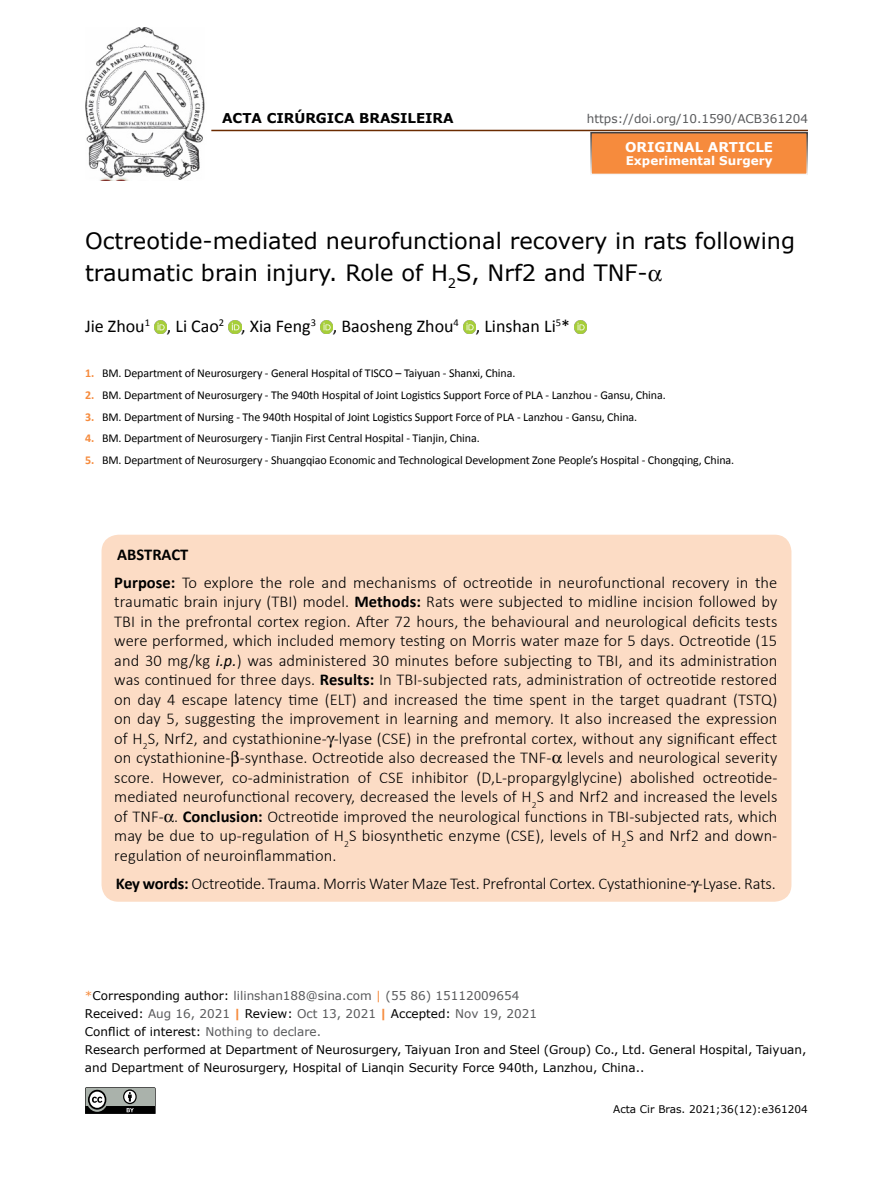
<style>
.page{position:relative;width:893px;height:1191px;background:#fff}
.page>*{position:absolute;margin:0;border:0;box-sizing:border-box;transform-origin:0 0}
.t1{font:22.5px/31.5px "Verdana";color:#000}
.t2{font:18px "Calibri";color:#000}
.t3{font:300 16.5px/19.5px "Calibri";color:#000}
.t4{font:700 13.5px "Verdana";color:#000}
.t5{font:700 13.5px "Verdana";color:#fff}
.t6{font:12px "Calibri";letter-spacing:-.01em;color:#000}
.t7{font:12px/18px "Verdana";color:#000}
.t8{font:12px "Verdana";color:#58595b}
.t9{font:700 12px "Verdana";color:#fff}
.t10{font:10.5px "Verdana";color:#000}
.s1{font-weight:700;color:#f68b3d}
.s2{font-weight:700}
.s3{font-weight:400;font-style:italic}
.s4{color:#f68b3d}
.s5{color:#58595b}
</style>
<div class="page">
<img style="left:85px;top:28px;width:120px;height:152px">
<hr style="left:211px;top:130px;width:597px;height:1px;background:#6b2b00">
<div style="left:591px;top:133px;width:216px;height:41px;background:#f68b3d"></div>
<div style="left:590px;top:132px;width:218px;height:43px;border:2px solid #fff"></div>
<svg style="left:85px;top:1087px;width:71px;height:27px;background:#757875"></svg>
<svg style="left:154px;top:320px;width:13px;height:13px"></svg>
<svg style="left:228px;top:320px;width:13px;height:13px"></svg>
<svg style="left:320px;top:320px;width:13px;height:13px"></svg>
<svg style="left:463px;top:320px;width:13px;height:13px"></svg>
<svg style="left:574px;top:320px;width:13px;height:13px"></svg>
<div style="left:102px;top:534px;width:689px;height:367px;background:#fcdcc5;border-radius:17px"></div>
<p class="t4" style="left:222px;top:108px;width:233px">ACTA CIRÚRGICA BRASILEIRA</p>
<p class="t8" style="left:587px;top:110px;width:223px">https://doi.org/10.1590/ACB361204</p>
<p class="t5" style="left:625px;top:138px;width:150px">ORIGINAL ARTICLE</p>
<p class="t9" style="left:626px;top:152px;width:148px">Experimental Surgery</p>
<h1 class="t1" style="left:85px;top:225px;width:712px">Octreotide-mediated neurofunctional recovery in rats following traumatic brain injury. Role of H<sub>2</sub>S, Nrf2 and TNF-</h1>
<p class="t2" style="left:85px;top:315px;width:487px">Jie Zhou<sup>1</sup> , Li Cao<sup>2</sup> , Xia Feng<sup>3</sup> , Baosheng Zhou<sup>4</sup> , Linshan Li<sup>5</sup>*</p>
<p class="t6" style="left:85px;top:366px;width:432px"><span class="s1">1.</span> BM. Department of Neurosurgery - General Hospital of TISCO – Taiyuan - Shanxi, China.</p>
<p class="t6" style="left:85px;top:387px;width:582px"><span class="s1">2.</span> BM. Department of Neurosurgery - The 940th Hospital of Joint Logistics Support Force of PLA - Lanzhou - Gansu, China.</p>
<p class="t6" style="left:85px;top:409px;width:554px"><span class="s1">3.</span> BM. Department of Nursing - The 940th Hospital of Joint Logistics Support Force of PLA - Lanzhou - Gansu, China.</p>
<p class="t6" style="left:85px;top:431px;width:396px"><span class="s1">4.</span> BM. Department of Neurosurgery - Tianjin First Central Hospital - Tianjin, China.</p>
<p class="t6" style="left:85px;top:452px;width:651px"><span class="s1">5.</span> BM. Department of Neurosurgery - Shuangqiao Economic and Technological Development Zone People’s Hospital - Chongqing, China.</p>
<p class="t3" style="left:114px;top:540px;width:664px;line-height:28px"><span class="s2">ABSTRACT<br>Purpose:</span> To explore the role and mechanisms of octreotide in neurofunctional recovery in the</p>
<p class="t3" style="left:114px;top:592px;width:665px;text-align:justify">traumatic brain injury (TBI) model. <span class="s2">Methods:</span> Rats were subjected to midline incision followed by TBI in the prefrontal cortex region. After 72 hours, the behavioural and neurological deficits tests were performed, which included memory testing on Morris water maze for 5 days. Octreotide (15 and 30 mg/kg <span class="s3">i.p.</span>) was administered 30 minutes before subjecting to TBI, and its administration was continued for three days. <span class="s2">Results:</span> In TBI-subjected rats, administration of octreotide restored on day 4 escape latency time (ELT) and increased the time spent in the target quadrant (TSTQ) on day 5, suggesting the improvement in learning and memory. It also increased the expression of H<sub>2</sub>S, Nrf2, and cystathionine- -lyase (CSE) in the prefrontal cortex, without any significant effect on cystathionine- -synthase. Octreotide also decreased the TNF- levels and neurological severity score. However, co-administration of CSE inhibitor (D,L-propargylglycine) abolished octreotide&shy;mediated neurofunctional recovery, decreased the levels of H<sub>2</sub>S and Nrf2 and increased the levels of TNF- . <span class="s2">Conclusion:</span> Octreotide improved the neurological functions in TBI-subjected rats, which may be due to up-regulation of H<sub>2</sub>S biosynthetic enzyme (CSE), levels of H<sub>2</sub>S and Nrf2 and down&shy;regulation of neuroinflammation.</p>
<p class="t3" style="left:116px;top:873px;width:662px"><span class="s2">Key words:</span> Octreotide. Trauma. Morris Water Maze Test. Prefrontal Cortex. Cystathionine- -Lyase. Rats.</p>
<p class="t7" style="left:85px;top:987px;width:723px"><span class="s4">*</span>Corresponding author: <span class="s5">lilinshan188@sina.com</span> <span class="s4">|</span> <span class="s5">(55 86) 15112009654<br></span>Received: <span class="s5">Aug 16, 2021</span> <span class="s1">|</span> Review: <span class="s5">Oct 13, 2021</span> <span class="s1">|</span> Accepted: <span class="s5">Nov 19, 2021<br></span>Conflict of interest: <span class="s5">Nothing to declare.<br></span>Research performed at Department of Neurosurgery, Taiyuan Iron and Steel (Group) Co., Ltd. General Hospital, Taiyuan, and Department of Neurosurgery, Hospital of Lianqin Security Force 940th, Lanzhou, China..</p>
<p class="t10" style="left:613px;top:1101px;width:196px">Acta Cir Bras. 2021;36(12):e361204</p>
</div>
